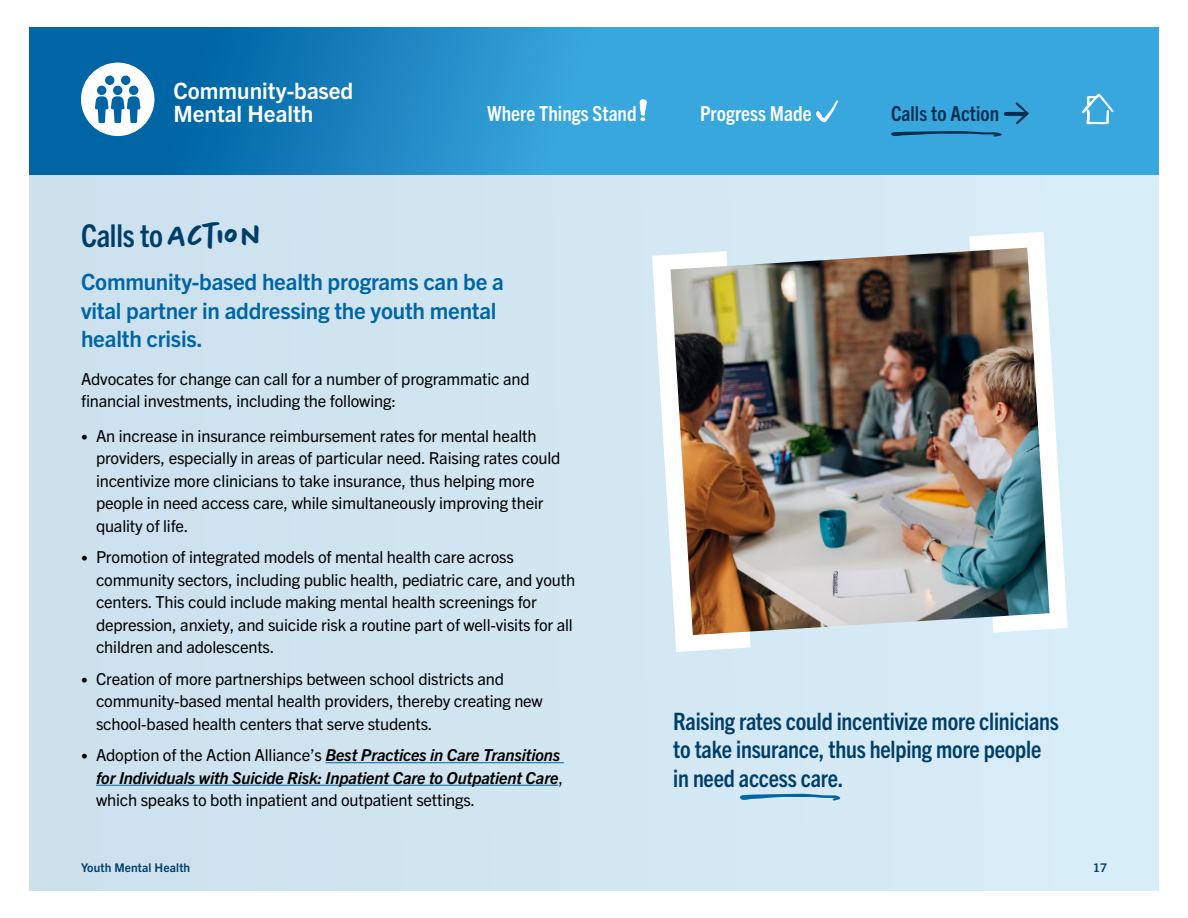
<style>
.page{position:relative;width:1188px;height:918px;background:#fff}
.page>*{position:absolute;margin:0;border:0;box-sizing:border-box;transform-origin:0 0}
.Intro_text{font:700 condensed 31.5px "Trade Gothic Next LT Pro";letter-spacing:-.01em;color:#003e6a}
.Body_text{font:700 condensed 24px/28.5px "Trade Gothic Next LT Pro";letter-spacing:-.01em;color:#003e6a}
.t1{font:700 22.65px "Trade Gothic Next LT Pro";color:#fff}
.Body_text-2{font:700 22.5px/28.5px "Trade Gothic Next LT Pro";letter-spacing:-.01em;color:#0065a4}
.heading_2{font:700 condensed 20.7px "Trade Gothic Next LT Pro";color:#fff}
.heading_2-2{font:700 condensed 20.7px "Trade Gothic Next LT Pro";color:#052e4f}
.Body_text-3{font:16.5px/22.5px "Trade Gothic Next LT Pro";letter-spacing:-.01em;color:#000}
.t2{font:italic 700 16.5px/22.5px "Trade Gothic Next LT Pro";letter-spacing:-.01em;color:#000}
.Body_text-4{font:700 12px "Trade Gothic Next LT Pro";letter-spacing:.01em;color:#003e6a}
.s1{font-family:"Chantal";font-weight:500;font-stretch:normal}
.s2{font-size:13.5px}
.s3{font-weight:400;font-style:normal;font-size:13.5px}
.s4{font-weight:400;font-style:normal}
</style>
<div class="page">
<div style="left:29px;top:27px;width:1130px;height:864px;background:#d1e5f1"></div>
<svg style="left:29px;top:27px;width:1130px;height:148px;background:#2793cc"></svg>
<hr style="left:325px;top:762px;width:239px;height:1px;background:#0065a4">
<hr style="left:96px;top:785px;width:462px;height:1px;background:#0065a4">
<svg style="left:652px;top:254px;width:99px;height:398px"></svg>
<svg style="left:969px;top:232px;width:99px;height:397px"></svg>
<img style="left:670px;top:248px;width:380px;height:387px">
<div style="left:81px;top:63px;width:73px;height:73px;background:#fff;border-radius:50%"></div>
<div style="left:105px;top:76px;width:9px;height:9px;background:#0065a4;border-radius:50%"></div>
<div style="left:121px;top:76px;width:9px;height:9px;background:#0065a4;border-radius:50%"></div>
<div style="left:97px;top:86px;width:9px;height:9px;background:#0065a4;border-radius:50%"></div>
<div style="left:113px;top:86px;width:9px;height:9px;background:#0065a4;border-radius:50%"></div>
<svg style="left:95px;top:96px;width:46px;height:27px"></svg>
<div style="left:129px;top:86px;width:9px;height:9px;background:#0065a4;border-radius:50%"></div>
<svg style="left:816px;top:100px;width:22px;height:22px"></svg>
<svg style="left:639px;top:99px;width:8px;height:22px"></svg>
<svg style="left:891px;top:131px;width:111px;height:6px"></svg>
<svg style="left:1004px;top:102px;width:25px;height:22px"></svg>
<svg style="left:740px;top:794px;width:100px;height:6px"></svg>
<svg style="left:1081px;top:93px;width:33px;height:31px"></svg>
<p class="t1" style="left:173px;top:75px;width:182px">Community-based</p>
<p class="t1" style="left:173px;top:98px;width:142px">Mental Health</p>
<p class="heading_2" style="left:487px;top:100px;width:151px">Where Things Stand</p>
<p class="heading_2" style="left:700px;top:100px;width:113px">Progress Made</p>
<p class="heading_2-2" style="left:891px;top:100px;width:110px">Calls to Action</p>
<p class="Intro_text" style="left:81px;top:214px;width:183px">Calls to <span class="s1">ACTION</span></p>
<p class="Body_text-2" style="left:81px;top:266px;width:424px">Community-based health programs can be a vital partner in addressing the youth mental health crisis.</p>
<p class="Body_text-3" style="left:81px;top:366px;width:450px">Advocates for change can call for a number of programmatic and financial investments, including the following:</p>
<p class="Body_text-3" style="left:96px;top:423px;width:466px;text-indent:-15px"><span class="s2">•</span> An increase in insurance reimbursement rates for mental health providers, especially in areas of particular need. Raising rates could incentivize more clinicians to take insurance, thus helping more people in need access care, while simultaneously improving their quality of life.</p>
<p class="Body_text-3" style="left:96px;top:545px;width:481px;text-indent:-15px"><span class="s2">•</span> Promotion of integrated models of mental health care across community sectors, including public health, pediatric care, and youth centers. This could include making mental health screenings for depression, anxiety, and suicide risk a routine part of well-visits for all children and adolescents.</p>
<p class="Body_text-3" style="left:96px;top:666px;width:448px;text-indent:-15px"><span class="s2">•</span> Creation of more partnerships between school districts and community-based mental health providers, thereby creating new school-based health centers that serve students.</p>
<p class="t2" style="left:96px;top:743px;width:468px;text-indent:-15px"><span class="s3">•</span> <span class="s4">Adoption of the Action Alliance’s</span> Best Practices in Care Transitions for Individuals with Suicide Risk: Inpatient Care to Outpatient Care<span class="s4">, which speaks to both inpatient and outpatient settings.</span></p>
<p class="Body_text" style="left:673px;top:705px;width:387px">Raising rates could incentivize more clinicians to take insurance, thus helping more people in need access care.</p>
<p class="Body_text-4" style="left:81px;top:860px;width:111px">Youth Mental Health</p>
<p class="Body_text-4" style="left:1093px;top:860px;width:15px">17</p>
</div>
